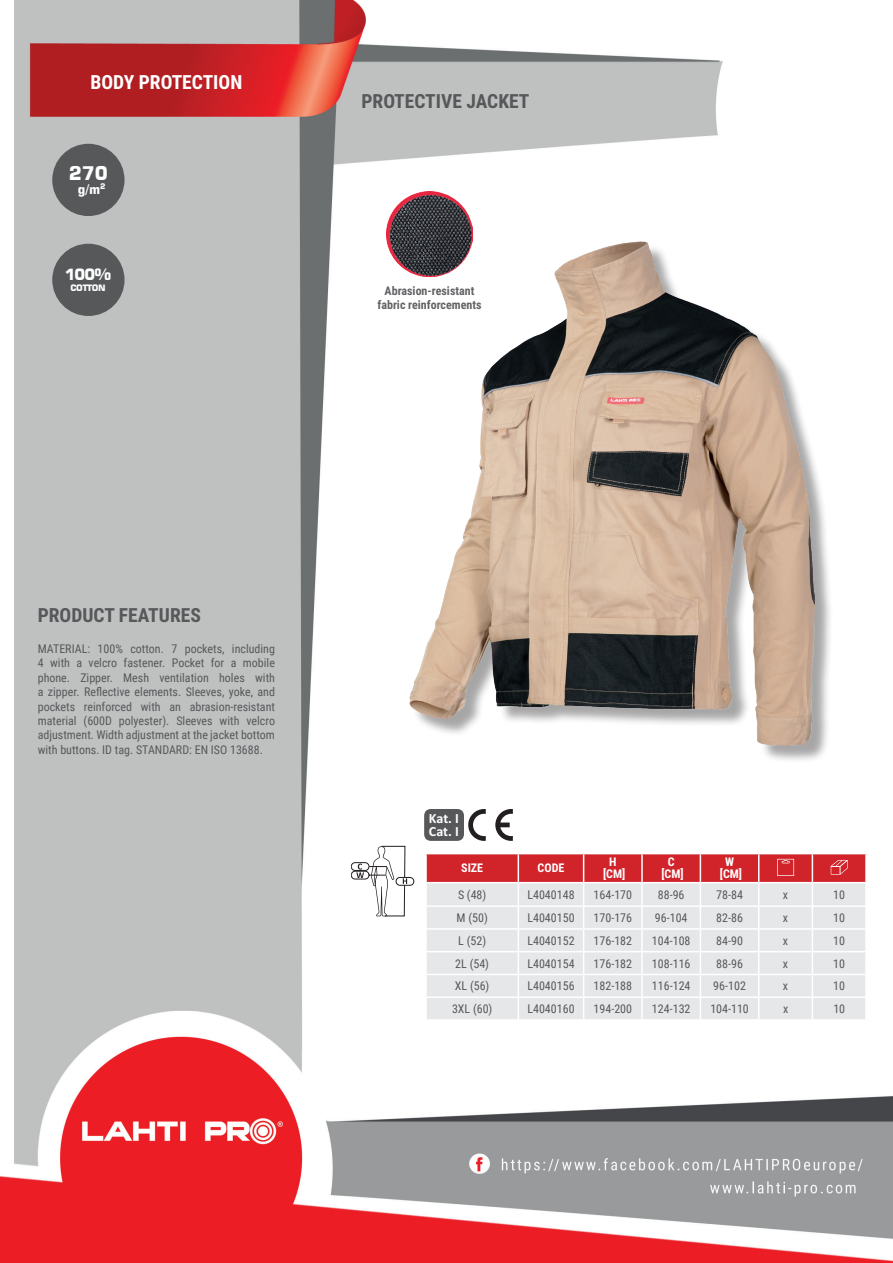
<style>
.page{position:relative;width:893px;height:1263px;background:#fff}
.page>*{position:absolute;margin:0;border:0;box-sizing:border-box;transform-origin:0 0}
.t1{font:700 19.5px "Roboto Condensed";color:#57585a}
.t2{font:700 19.5px "Roboto Condensed";color:#fff}
.t3{font:700 18.75px "Square 721 BT";color:#fff}
.t4{font:700 15.45px "Square 721 BT";color:#fff}
.t5{font:700 14.1px/12.9px "Calibri Profix";color:#fff}
.t6{font:700 13.05px "Square 721 BT";color:#fff}
.t7{font:12px/14.4px "Roboto Condensed";color:#57585a;text-align:justify}
.t8{font:700 12px/14.4px "Roboto Condensed";color:#636366;text-align:center}
.t9{font:700 12px/12px "Roboto Condensed";color:#fff;text-align:center}
.t10{font:700 8.85px "Square 721 BT";letter-spacing:-.05em;color:#fff}
</style>
<div class="page">
<img style="left:0;top:0;width:893px;height:1263px">
<div style="left:52px;top:144px;width:73px;height:72px;background:#57585a;border-radius:50%"></div>
<div style="left:52px;top:244px;width:73px;height:72px;background:#57585a;border-radius:50%"></div>
<div style="left:413px;top:245px;width:420px;height:518px;background:#231f20;opacity:.4"></div>
<img style="left:410px;top:242px;width:405px;height:503px">
<hr style="left:425px;top:854px;width:2px;height:28px;background:#fff">
<hr style="left:425px;top:883px;width:2px;height:22px;background:#fff">
<hr style="left:425px;top:907px;width:2px;height:21px;background:#fff">
<hr style="left:425px;top:930px;width:2px;height:21px;background:#fff">
<hr style="left:425px;top:952px;width:2px;height:22px;background:#fff">
<hr style="left:425px;top:975px;width:2px;height:21px;background:#fff">
<hr style="left:425px;top:998px;width:2px;height:21px;background:#fff">
<hr style="left:865px;top:854px;width:2px;height:28px;background:#fff">
<hr style="left:865px;top:883px;width:2px;height:22px;background:#fff">
<hr style="left:865px;top:907px;width:2px;height:21px;background:#fff">
<hr style="left:865px;top:930px;width:2px;height:21px;background:#fff">
<hr style="left:865px;top:952px;width:2px;height:22px;background:#fff">
<hr style="left:865px;top:975px;width:2px;height:21px;background:#fff">
<hr style="left:865px;top:998px;width:2px;height:21px;background:#fff">
<hr style="left:425px;top:853px;width:93px;height:1px;background:#fff">
<hr style="left:812px;top:853px;width:55px;height:1px;background:#fff">
<hr style="left:425px;top:882px;width:93px;height:1px;background:#fff">
<hr style="left:812px;top:882px;width:55px;height:1px;background:#fff">
<hr style="left:425px;top:905px;width:93px;height:2px;background:#fff">
<hr style="left:812px;top:905px;width:55px;height:2px;background:#fff">
<hr style="left:425px;top:928px;width:93px;height:2px;background:#fff">
<hr style="left:812px;top:928px;width:55px;height:2px;background:#fff">
<hr style="left:425px;top:951px;width:93px;height:1px;background:#fff">
<hr style="left:812px;top:951px;width:55px;height:1px;background:#fff">
<hr style="left:425px;top:974px;width:93px;height:1px;background:#fff">
<hr style="left:812px;top:974px;width:55px;height:1px;background:#fff">
<hr style="left:425px;top:996px;width:93px;height:2px;background:#fff">
<hr style="left:812px;top:996px;width:55px;height:2px;background:#fff">
<hr style="left:425px;top:1019px;width:93px;height:2px;background:#fff">
<hr style="left:518px;top:1019px;width:66px;height:2px;background:#fff">
<hr style="left:584px;top:1019px;width:58px;height:2px;background:#fff">
<hr style="left:642px;top:1019px;width:58px;height:2px;background:#fff">
<hr style="left:700px;top:1019px;width:59px;height:2px;background:#fff">
<hr style="left:759px;top:1019px;width:53px;height:2px;background:#fff">
<hr style="left:812px;top:1019px;width:55px;height:2px;background:#fff">
<svg style="left:426px;top:853px;width:440px;height:166px;background:#e4c9cc"></svg>
<div style="left:424px;top:809px;width:40px;height:32px;background:#57585a;border-radius:7px"></div>
<svg style="left:495px;top:809px;width:18px;height:32px"></svg>
<svg style="left:468px;top:809px;width:18px;height:32px"></svg>
<img style="left:387px;top:192px;width:85px;height:85px">
<div style="left:351px;top:862px;width:18px;height:9px;background:#fff;border:1px solid #231f20;border-radius:4px"></div>
<div style="left:351px;top:871px;width:18px;height:8px;background:#fff;border:1px solid #231f20;border-radius:4px"></div>
<svg style="left:396px;top:877px;width:18px;height:8px"></svg>
<svg style="left:356px;top:846px;width:51px;height:70px"></svg>
<h1 class="t2" style="left:90px;top:69px;width:153px">BODY PROTECTION</h1>
<h2 class="t3" style="left:69px;top:162px;width:41px">270</h2>
<p class="t6" style="left:78px;top:181px;width:29px">g/m<sup>2</sup></p>
<h1 class="t1" style="left:361px;top:88px;width:170px">PROTECTIVE JACKET</h1>
<p class="t4" style="left:65px;top:265px;width:48px">100%</p>
<p class="t10" style="left:70px;top:283px;width:37px">COTTON</p>
<p class="t8" style="left:377px;top:283px;width:106px">Abrasion-resistant fabric reinforcements</p>
<h1 class="t1" style="left:38px;top:601px;width:165px">PRODUCT FEATURES</h1>
<p class="t7" style="left:38px;top:641px;width:239px">MATERIAL: 100% cotton. 7 pockets, including 4 with a velcro fastener. Pocket for a mobile phone. Zipper. Mesh ventilation holes with a zipper. Reflective elements. Sleeves, yoke, and pockets reinforced with an abrasion-resistant material (600D polyester). Sleeves with velcro adjustment. Width adjustment at the jacket bottom with buttons. ID tag. STANDARD: EN ISO 13688.</p>
<p class="t5" style="left:429px;top:811px;width:32px">Kat. I<br>Cat. I</p>
<p class="t9" style="left:461px;top:862px;width:23px">SIZE</p>
<p class="t9" style="left:538px;top:862px;width:28px">CODE</p>
<p class="t9" style="left:603px;top:856px;width:24px">H [CM]</p>
<p class="t9" style="left:661px;top:856px;width:24px">C [CM]</p>
<p class="t9" style="left:720px;top:856px;width:24px">W [CM]</p>
<p class="t7" style="left:458px;top:887px;width:30px">S (48)</p>
<p class="t7" style="left:527px;top:887px;width:49px">L4040148</p>
<p class="t7" style="left:594px;top:887px;width:40px">164-170</p>
<p class="t7" style="left:658px;top:887px;width:28px">88-96</p>
<p class="t7" style="left:716px;top:887px;width:28px">78-84</p>
<p class="t7" style="left:783px;top:887px;width:7px">x</p>
<p class="t7" style="left:833px;top:887px;width:13px">10</p>
<p class="t7" style="left:457px;top:910px;width:33px">M (50)</p>
<p class="t7" style="left:527px;top:910px;width:49px">L4040150</p>
<p class="t7" style="left:594px;top:910px;width:40px">170-176</p>
<p class="t7" style="left:655px;top:910px;width:34px">96-104</p>
<p class="t7" style="left:716px;top:910px;width:28px">82-86</p>
<p class="t7" style="left:783px;top:910px;width:7px">x</p>
<p class="t7" style="left:833px;top:910px;width:13px">10</p>
<p class="t7" style="left:458px;top:933px;width:29px">L (52)</p>
<p class="t7" style="left:527px;top:933px;width:49px">L4040152</p>
<p class="t7" style="left:594px;top:933px;width:40px">176-182</p>
<p class="t7" style="left:652px;top:933px;width:40px">104-108</p>
<p class="t7" style="left:716px;top:933px;width:28px">84-90</p>
<p class="t7" style="left:783px;top:933px;width:7px">x</p>
<p class="t7" style="left:833px;top:933px;width:13px">10</p>
<p class="t7" style="left:455px;top:956px;width:35px">2L (54)</p>
<p class="t7" style="left:527px;top:956px;width:49px">L4040154</p>
<p class="t7" style="left:594px;top:956px;width:40px">176-182</p>
<p class="t7" style="left:652px;top:956px;width:40px">108-116</p>
<p class="t7" style="left:716px;top:956px;width:28px">88-96</p>
<p class="t7" style="left:783px;top:956px;width:7px">x</p>
<p class="t7" style="left:833px;top:956px;width:13px">10</p>
<p class="t7" style="left:455px;top:978px;width:36px">XL (56)</p>
<p class="t7" style="left:527px;top:978px;width:49px">L4040156</p>
<p class="t7" style="left:594px;top:978px;width:40px">182-188</p>
<p class="t7" style="left:652px;top:978px;width:40px">116-124</p>
<p class="t7" style="left:713px;top:978px;width:34px">96-102</p>
<p class="t7" style="left:783px;top:978px;width:7px">x</p>
<p class="t7" style="left:833px;top:978px;width:13px">10</p>
<p class="t7" style="left:452px;top:1001px;width:42px">3XL (60)</p>
<p class="t7" style="left:527px;top:1001px;width:49px">L4040160</p>
<p class="t7" style="left:594px;top:1001px;width:40px">194-200</p>
<p class="t7" style="left:652px;top:1001px;width:40px">124-132</p>
<p class="t7" style="left:710px;top:1001px;width:40px">104-110</p>
<p class="t7" style="left:783px;top:1001px;width:7px">x</p>
<p class="t7" style="left:833px;top:1001px;width:13px">10</p>
</div>
